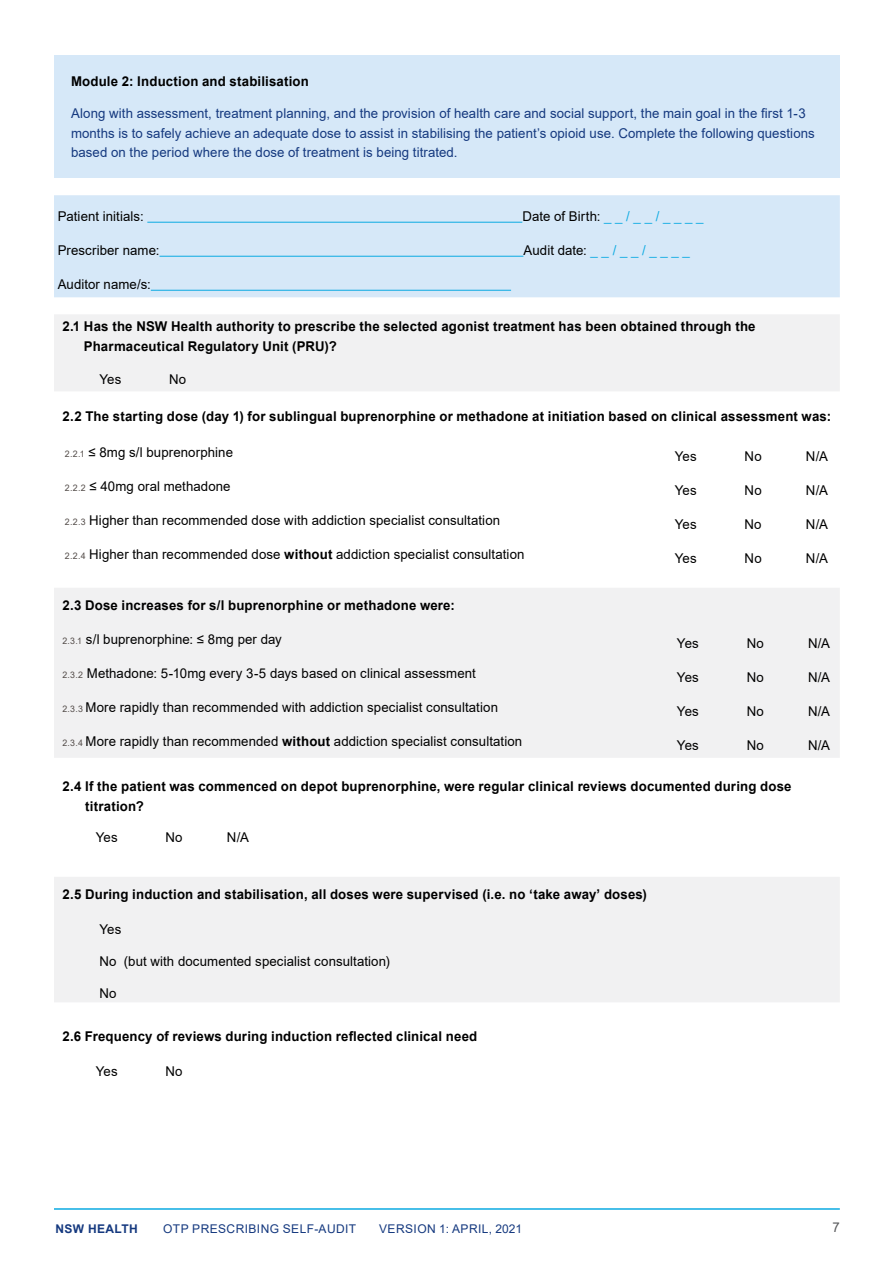
<style>
.page{position:relative;width:893px;height:1263px;background:#fff}
.page>*{position:absolute;margin:0;border:0;box-sizing:border-box;transform-origin:0 0}
.t1{font:13.5px "Arial";letter-spacing:.01em;color:#000}
.t2{font:700 13.5px/19.5px "Arial";letter-spacing:.015em;color:#000}
.t3{font:13.5px/19.5px "Arial";letter-spacing:.005em;color:#15397f}
.t4{font:13.5px "Arial";color:#58595b}
.t5{font:12px "Arial";letter-spacing:.035em;color:#15397f}
.t6{font:700 12px "Arial";letter-spacing:.035em;color:#15397f}
.s1{color:#0baae2}
.s2{font-size:9px;color:#524b48}
.s3{font-weight:700}
</style>
<div class="page">
<hr style="left:54px;top:1208px;width:786px;height:2px;background:#0baae2">
<div style="left:54px;top:56px;width:786px;height:122px;background:#d6e8f8"></div>
<div style="left:54px;top:195px;width:786px;height:102px;background:#d6e8f8"></div>
<hr style="left:147px;top:222px;width:375px;height:1px;background:#0baae2">
<hr style="left:159px;top:256px;width:364px;height:1px;background:#0baae2">
<hr style="left:151px;top:290px;width:360px;height:1px;background:#0baae2">
<div style="left:54px;top:315px;width:786px;height:76px;background:#f1f1f2"></div>
<div style="left:54px;top:588px;width:786px;height:170px;background:#f1f1f2"></div>
<div style="left:54px;top:877px;width:786px;height:125px;background:#f1f1f2"></div>
<p class="t2" style="left:71px;top:72px;width:239px">Module 2: Induction and stabilisation</p>
<p class="t3" style="left:71px;top:104px;width:745px">Along with assessment, treatment planning, and the provision of health care and social support, the main goal in the first 1-3 months is to safely achieve an adequate dose to assist in stabilising the patient’s opioid use. Complete the following questions based on the period where the dose of treatment is being titrated.</p>
<p class="t1" style="left:58px;top:207px;width:87px">Patient initials:</p>
<p class="t1" style="left:522px;top:207px;width:182px">Date of Birth: <span class="s1">_ _ / _ _ / _ _ _ _</span></p>
<p class="t1" style="left:58px;top:241px;width:103px">Prescriber name:</p>
<p class="t1" style="left:524px;top:241px;width:168px">Audit date: <span class="s1">_ _ / _ _ / _ _ _ _</span></p>
<p class="t1" style="left:58px;top:275px;width:95px">Auditor name/s:</p>
<p class="t2" style="left:84px;top:317px;width:673px;text-indent:-21px">2.1 Has the NSW Health authority to prescribe the selected agonist treatment has been obtained through the<br>Pharmaceutical Regulatory Unit (PRU)?</p>
<p class="t1" style="left:99px;top:370px;width:23px">Yes</p>
<p class="t1" style="left:169px;top:370px;width:19px">No</p>
<p class="t2" style="left:63px;top:407px;width:770px">2.2 The starting dose (day 1) for sublingual buprenorphine or methadone at initiation based on clinical assessment was:</p>
<p class="t1" style="left:65px;top:442px;width:170px"><span class="s2">2.2.1</span> ≤ 8mg s/l buprenorphine</p>
<p class="t1" style="left:675px;top:447px;width:23px">Yes</p>
<p class="t1" style="left:745px;top:447px;width:19px">No</p>
<p class="t1" style="left:806px;top:447px;width:24px">N/A</p>
<p class="t1" style="left:65px;top:476px;width:167px"><span class="s2">2.2.2</span> ≤ 40mg oral methadone</p>
<p class="t1" style="left:675px;top:481px;width:23px">Yes</p>
<p class="t1" style="left:745px;top:481px;width:19px">No</p>
<p class="t1" style="left:806px;top:481px;width:24px">N/A</p>
<p class="t1" style="left:65px;top:511px;width:437px"><span class="s2">2.2.3</span> Higher than recommended dose with addiction specialist consultation</p>
<p class="t1" style="left:675px;top:515px;width:23px">Yes</p>
<p class="t1" style="left:745px;top:515px;width:19px">No</p>
<p class="t1" style="left:806px;top:515px;width:24px">N/A</p>
<p class="t1" style="left:65px;top:545px;width:461px"><span class="s2">2.2.4</span> Higher than recommended dose <span class="s3">without</span> addiction specialist consultation</p>
<p class="t1" style="left:675px;top:549px;width:23px">Yes</p>
<p class="t1" style="left:745px;top:549px;width:19px">No</p>
<p class="t1" style="left:806px;top:549px;width:24px">N/A</p>
<p class="t2" style="left:63px;top:595px;width:394px">2.3 Dose increases for s/l buprenorphine or methadone were:</p>
<p class="t1" style="left:63px;top:630px;width:221px"><span class="s2">2.3.1</span> s/l buprenorphine: ≤ 8mg per day</p>
<p class="t1" style="left:677px;top:634px;width:23px">Yes</p>
<p class="t1" style="left:747px;top:634px;width:19px">No</p>
<p class="t1" style="left:808px;top:634px;width:24px">N/A</p>
<p class="t1" style="left:63px;top:664px;width:415px"><span class="s2">2.3.2</span> Methadone: 5-10mg every 3-5 days based on clinical assessment</p>
<p class="t1" style="left:677px;top:668px;width:23px">Yes</p>
<p class="t1" style="left:747px;top:668px;width:19px">No</p>
<p class="t1" style="left:808px;top:668px;width:24px">N/A</p>
<p class="t1" style="left:63px;top:698px;width:437px"><span class="s2">2.3.3</span> More rapidly than recommended with addiction specialist consultation</p>
<p class="t1" style="left:677px;top:702px;width:23px">Yes</p>
<p class="t1" style="left:747px;top:702px;width:19px">No</p>
<p class="t1" style="left:808px;top:702px;width:24px">N/A</p>
<p class="t1" style="left:63px;top:732px;width:461px"><span class="s2">2.3.4</span> More rapidly than recommended <span class="s3">without</span> addiction specialist consultation</p>
<p class="t1" style="left:677px;top:736px;width:23px">Yes</p>
<p class="t1" style="left:747px;top:736px;width:19px">No</p>
<p class="t1" style="left:808px;top:736px;width:24px">N/A</p>
<p class="t2" style="left:85px;top:777px;width:708px;text-indent:-23px">2.4 If the patient was commenced on depot buprenorphine, were regular clinical reviews documented during dose titration?</p>
<p class="t1" style="left:96px;top:828px;width:23px">Yes</p>
<p class="t1" style="left:166px;top:828px;width:19px">No</p>
<p class="t1" style="left:227px;top:828px;width:24px">N/A</p>
<p class="t2" style="left:63px;top:884px;width:586px">2.5 During induction and stabilisation, all doses were supervised (i.e. no ‘take away’ doses)</p>
<p class="t1" style="left:99px;top:919px;width:23px">Yes</p>
<p class="t1" style="left:99px;top:952px;width:292px">No (but with documented specialist consultation)</p>
<p class="t1" style="left:99px;top:984px;width:19px">No</p>
<p class="t2" style="left:63px;top:1027px;width:416px">2.6 Frequency of reviews during induction reflected clinical need</p>
<p class="t1" style="left:96px;top:1062px;width:23px">Yes</p>
<p class="t1" style="left:166px;top:1062px;width:19px">No</p>
<p class="t6" style="left:55px;top:1220px;width:84px">NSW HEALTH</p>
<p class="t5" style="left:163px;top:1220px;width:195px">OTP PRESCRIBING SELF-AUDIT</p>
<p class="t5" style="left:379px;top:1220px;width:144px">VERSION 1: APRIL, 2021</p>
<p class="t4" style="left:832px;top:1218px;width:9px">7</p>
</div>
